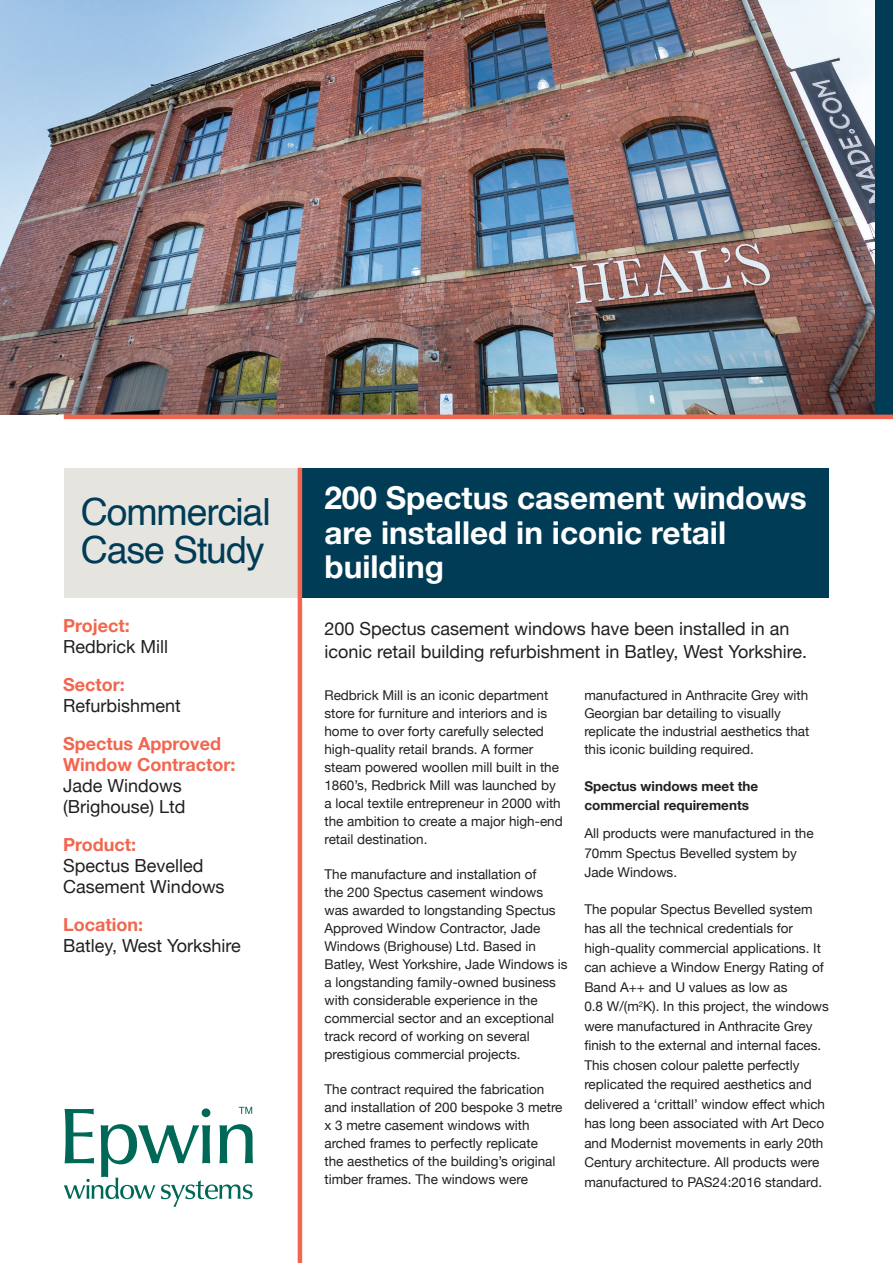
<style>
.page{position:relative;width:893px;height:1263px;background:#fff}
.page>*{position:absolute;margin:0;border:0;box-sizing:border-box;transform-origin:0 0}
.t1{font:37.5px/37.5px "Helvetica";letter-spacing:-.03em;color:#003c56}
.t2{font:700 31.5px/34.5px "Helvetica Neue";color:#fff}
.t3{font:18px/21px "Helvetica Neue";color:#231f20}
.t4{font:700 18px/21px "Helvetica Neue";color:#f2664f}
.t5{font:13.5px/18px "Helvetica Neue";color:#231f20}
.t6{font:700 13.5px/19.5px "Helvetica Neue";color:#231f20}
</style>
<div class="page">
<div style="left:300px;top:468px;width:529px;height:129px;background:#003c56"></div>
<div style="left:64px;top:468px;width:235px;height:129px;background:#e6e4df"></div>
<img style="left:0;top:0;width:876px;height:415px">
<hr style="left:298px;top:468px;width:4px;height:795px;background:#f2664f">
<div style="left:876px;top:0;width:17px;height:417px;background:#003c56"></div>
<svg style="left:64px;top:1107px;width:189px;height:100px"></svg>
<hr style="left:64px;top:415px;width:829px;height:4px;background:#f2664f">
<h1 class="t1" style="left:81px;top:494px;width:191px">Commercial<br>Case Study</h1>
<h3 class="t4" style="left:63px;top:616px;width:68px">Project:</h3>
<h3 class="t3" style="left:63px;top:637px;width:107px">Redbrick Mill</h3>
<h3 class="t4" style="left:63px;top:675px;width:63px">Sector:</h3>
<h3 class="t3" style="left:63px;top:696px;width:119px">Refurbishment</h3>
<h3 class="t4" style="left:63px;top:734px;width:174px">Spectus Approved<br>Window Contractor:</h3>
<h3 class="t3" style="left:63px;top:776px;width:124px">Jade Windows (Brighouse) Ltd</h3>
<h3 class="t4" style="left:63px;top:835px;width:75px">Product:</h3>
<h3 class="t3" style="left:63px;top:856px;width:163px">Spectus Bevelled<br>Casement Windows</h3>
<h3 class="t4" style="left:63px;top:915px;width:81px">Location:</h3>
<h3 class="t3" style="left:63px;top:936px;width:179px">Batley, West Yorkshire</h3>
<h2 class="t2" style="left:324px;top:482px;width:484px">200 Spectus casement windows are installed in iconic retail building</h2>
<h3 class="t3" style="left:324px;top:618px;width:484px;line-height:22.5px">200 Spectus casement windows have been installed in an iconic retail building refurbishment in Batley, West Yorkshire.</h3>
<p class="t5" style="left:324px;top:687px;width:240px">Redbrick Mill is an iconic department store for furniture and interiors and is home to over forty carefully selected high-quality retail brands. A former steam powered woollen mill built in the 1860’s, Redbrick Mill was launched by a local textile entrepreneur in 2000 with the ambition to create a major high-end retail destination.</p>
<p class="t5" style="left:324px;top:866px;width:245px">The manufacture and installation of<br>the 200 Spectus casement windows was awarded to longstanding Spectus Approved Window Contractor, Jade Windows (Brighouse) Ltd. Based in Batley, West Yorkshire, Jade Windows is a longstanding family-owned business with considerable experience in the commercial sector and an exceptional track record of working on several prestigious commercial projects.</p>
<p class="t5" style="left:324px;top:1081px;width:240px">The contract required the fabrication and installation of 200 bespoke 3 metre x 3 metre casement windows with arched frames to perfectly replicate<br>the aesthetics of the building’s original timber frames. The windows were</p>
<p class="t5" style="left:584px;top:687px;width:227px">manufactured in Anthracite Grey with Georgian bar detailing to visually replicate the industrial aesthetics that this iconic building required.</p>
<p class="t6" style="left:584px;top:776px;width:175px">Spectus windows meet the commercial requirements</p>
<p class="t5" style="left:584px;top:824px;width:231px;line-height:19.5px">All products were manufactured in the<br>70mm Spectus Bevelled system by<br>Jade Windows.</p>
<p class="t5" style="left:584px;top:900px;width:246px;line-height:19.5px">The popular Spectus Bevelled system has all the technical credentials for high-quality commercial applications. It can achieve a Window Energy Rating of Band A++ and U values as low as<br>0.8 W/(m<sup>2</sup>K). In this project, the windows were manufactured in Anthracite Grey finish to the external and internal faces.<br>This chosen colour palette perfectly replicated the required aesthetics and delivered a ‘crittall’ window effect which has long been associated with Art Deco and Modernist movements in early 20th Century architecture. All products were manufactured to PAS24:2016 standard.</p>
</div>
